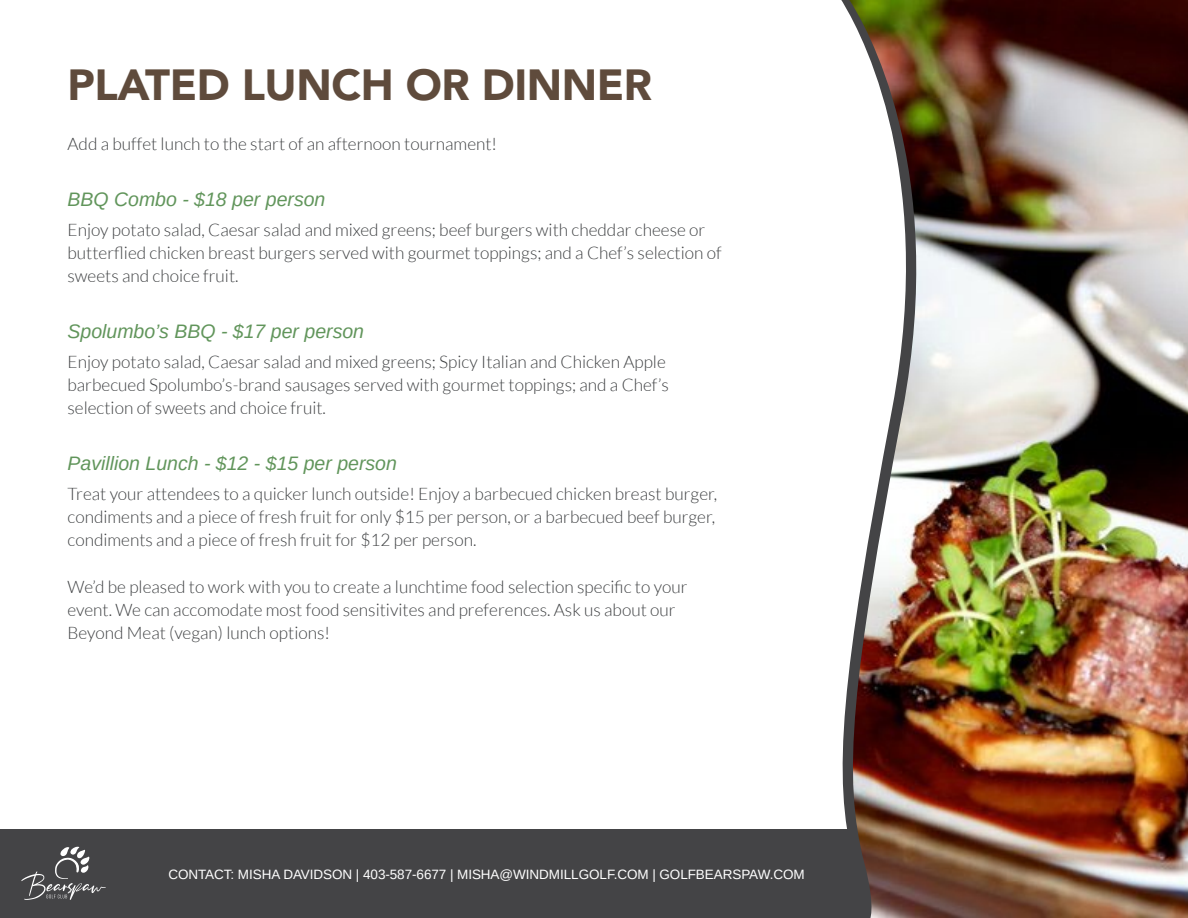
<style>
.page{position:relative;width:1188px;height:918px;background:#fff}
.page>*{position:absolute;margin:0;border:0;box-sizing:border-box;transform-origin:0 0}
.Page_Title{font:900 43.5px "Avenir";letter-spacing:-.01em;color:#5f4b3c}
.subheader{font:italic 19.5px "Arimo";color:#61955b}
.Copy{font:300 17.25px/23.2px "Lato";color:#3e4042}
.t1{font:13.5px "Arimo";letter-spacing:-.005em;color:#fff}
</style>
<div class="page">
<div style="left:0;top:829px;width:903px;height:89px;background:#444446"></div>
<img style="left:949px;top:0;width:239px;height:918px">
<img style="left:841px;top:0;width:108px;height:918px">
<svg style="left:21px;top:847px;width:85px;height:53px"></svg>
<p class="Page_Title" style="left:68px;top:47px;width:586px">PLATED LUNCH OR DINNER</p>
<p class="Copy" style="left:68px;top:133px;width:431px">Add a buffet lunch to the start of an afternoon tournament!</p>
<p class="subheader" style="left:68px;top:186px;width:259px">BBQ Combo - $18 per person</p>
<p class="Copy" style="left:68px;top:218px;width:656px">Enjoy potato salad, Caesar salad and mixed greens; beef burgers with cheddar cheese or butterflied chicken breast burgers served with gourmet toppings; and a Chef’s selection of sweets and choice fruit.</p>
<p class="subheader" style="left:68px;top:318px;width:298px">Spolumbo’s BBQ - $17 per person</p>
<p class="Copy" style="left:68px;top:350px;width:603px">Enjoy potato salad, Caesar salad and mixed greens; Spicy Italian and Chicken Apple barbecued Spolumbo’s-brand sausages served with gourmet toppings; and a Chef’s selection of sweets and choice fruit.</p>
<p class="subheader" style="left:68px;top:450px;width:331px">Pavillion Lunch - $12 - $15 per person</p>
<p class="Copy" style="left:68px;top:482px;width:651px">Treat your attendees to a quicker lunch outside! Enjoy a barbecued chicken breast burger,</p>
<p class="Copy" style="left:68px;top:505px;width:649px">condiments and a piece of fresh fruit for only $15 per person, or a barbecued beef burger,</p>
<p class="Copy" style="left:68px;top:529px;width:410px">condiments and a piece of fresh fruit for $12 per person.</p>
<p class="Copy" style="left:68px;top:575px;width:622px">We’d be pleased to work with you to create a lunchtime food selection specific to your</p>
<p class="Copy" style="left:68px;top:598px;width:610px">event. We can accomodate most food sensitivites and preferences. Ask us about our<br>Beyond Meat (vegan) lunch options!</p>
<p class="t1" style="left:168px;top:865px;width:638px">CONTACT: MISHA DAVIDSON | 403-587-6677 | MISHA@WINDMILLGOLF.COM | GOLFBEARSPAW.COM</p>
</div>
